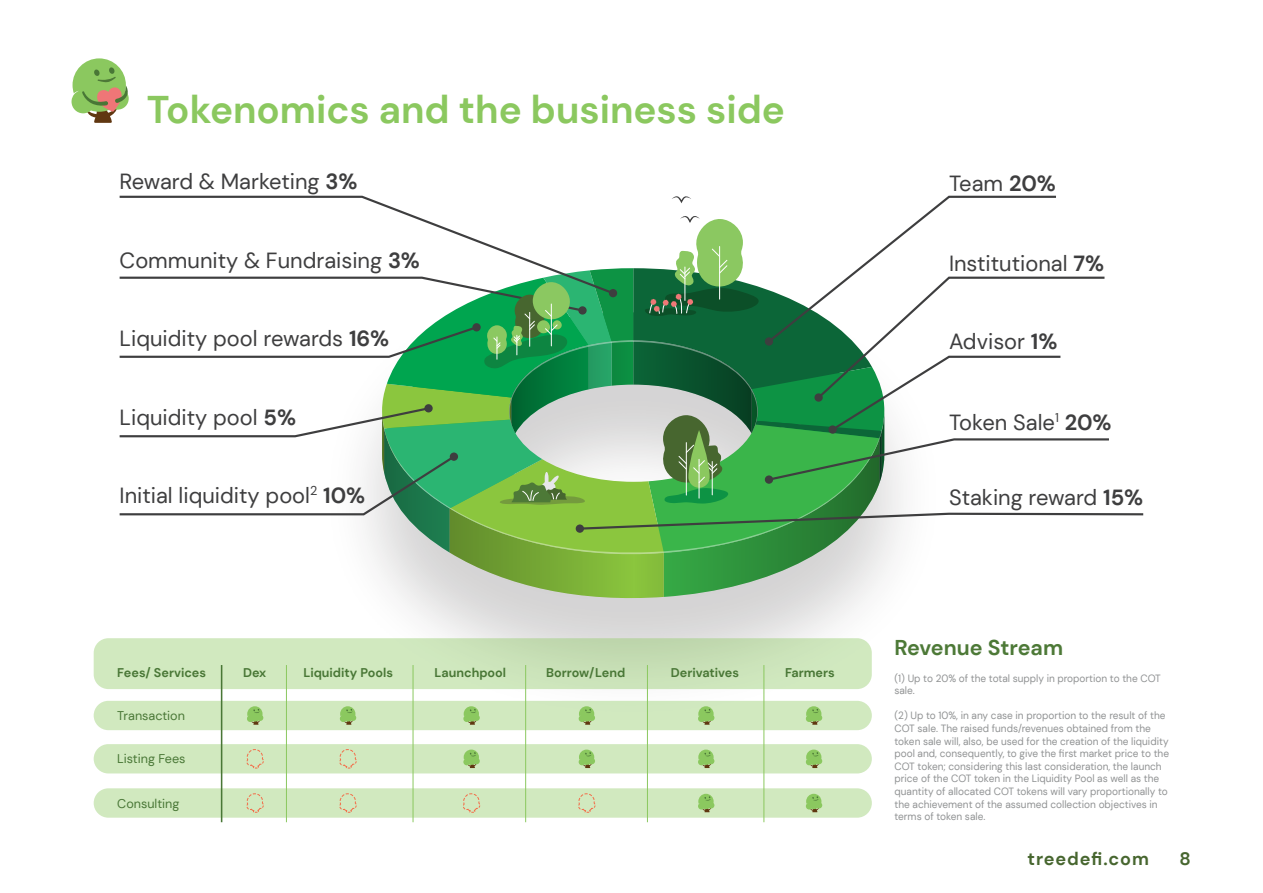
<style>
.page{position:relative;width:1263px;height:893px;background:#fff}
.page>*{position:absolute;margin:0;border:0;box-sizing:border-box;transform-origin:0 0}
.t1{font:700 38.55px "DM Sans";color:#8bc85f}
.t2{font:21.9px "DM Sans";color:#3e3e3f}
.t3{font:700 21.45px "DM Sans";color:#4d7937}
.t4{font:700 18px "DM Sans";letter-spacing:.05em;color:#47662f}
.t5{font:700 12.6px "DM Sans";color:#497736}
.t6{font:12.6px "DM Sans";color:#497736}
.t7{font:10.5px/12.6px "DM Sans";color:#909293;scale:.96 1}
.s1{font-weight:700}
</style>
<div class="page">
<svg style="left:119px;top:195px;width:1025px;height:408px"></svg>
<svg style="left:72px;top:58px;width:57px;height:65px"></svg>
<div style="left:94px;top:638px;width:778px;height:51px;background:linear-gradient(to right,#d1e9bf,#c8e0b7);border-radius:15px"></div>
<div style="left:94px;top:744px;width:778px;height:29px;background:#d1e9bf;border-radius:15px"></div>
<div style="left:94px;top:701px;width:778px;height:29px;background:#d1e9bf;border-radius:15px"></div>
<div style="left:94px;top:788px;width:778px;height:30px;background:#d1e9bf;border-radius:15px"></div>
<hr style="left:221px;top:665px;width:1px;height:157px;background:#497736">
<svg style="left:246px;top:749px;width:18px;height:20px"></svg>
<svg style="left:339px;top:749px;width:18px;height:20px"></svg>
<svg style="left:339px;top:793px;width:18px;height:20px"></svg>
<svg style="left:463px;top:793px;width:18px;height:20px"></svg>
<svg style="left:578px;top:793px;width:18px;height:20px"></svg>
<svg style="left:246px;top:793px;width:18px;height:20px"></svg>
<svg style="left:247px;top:706px;width:16px;height:19px"></svg>
<svg style="left:340px;top:706px;width:16px;height:19px"></svg>
<svg style="left:463px;top:706px;width:17px;height:19px"></svg>
<svg style="left:579px;top:706px;width:16px;height:19px"></svg>
<svg style="left:698px;top:706px;width:16px;height:19px"></svg>
<svg style="left:806px;top:706px;width:16px;height:19px"></svg>
<svg style="left:463px;top:750px;width:17px;height:18px"></svg>
<svg style="left:579px;top:750px;width:16px;height:18px"></svg>
<svg style="left:698px;top:750px;width:16px;height:18px"></svg>
<svg style="left:806px;top:750px;width:16px;height:18px"></svg>
<svg style="left:698px;top:794px;width:16px;height:18px"></svg>
<svg style="left:806px;top:794px;width:16px;height:18px"></svg>
<hr style="left:286px;top:665px;width:1px;height:157px;background:#8bc85f">
<hr style="left:413px;top:665px;width:1px;height:157px;background:#8bc85f">
<hr style="left:525px;top:665px;width:1px;height:157px;background:#8bc85f">
<hr style="left:647px;top:665px;width:1px;height:157px;background:#8bc85f">
<hr style="left:763px;top:665px;width:1px;height:157px;background:#8bc85f">
<h1 class="t1" style="left:147px;top:85px;width:640px">Tokenomics and the business side</h1>
<h2 class="t2" style="left:120px;top:167px;width:239px">Reward &amp; Marketing <span class="s1">3%</span></h2>
<h2 class="t2" style="left:949px;top:170px;width:108px">Team <span class="s1">20%</span></h2>
<h2 class="t2" style="left:120px;top:246px;width:302px">Community &amp; Fundraising <span class="s1">3%</span></h2>
<h2 class="t2" style="left:949px;top:250px;width:157px">Institutional <span class="s1">7%</span></h2>
<h2 class="t2" style="left:120px;top:325px;width:271px">Liquidity pool rewards <span class="s1">16%</span></h2>
<h2 class="t2" style="left:949px;top:327px;width:110px">Advisor <span class="s1">1%</span></h2>
<h2 class="t2" style="left:120px;top:404px;width:178px">Liquidity pool <span class="s1">5%</span></h2>
<h2 class="t2" style="left:949px;top:408px;width:164px">Token Sale<sup>1</sup> <span class="s1">20%</span></h2>
<h2 class="t2" style="left:120px;top:481px;width:247px">Initial liquidity pool<sup>2</sup> <span class="s1">10%</span></h2>
<h2 class="t2" style="left:949px;top:484px;width:196px">Staking reward <span class="s1">15%</span></h2>
<p class="t5" style="left:117px;top:665px;width:90px">Fees/ Services</p>
<p class="t5" style="left:243px;top:665px;width:25px">Dex</p>
<p class="t5" style="left:303px;top:665px;width:91px">Liquidity Pools</p>
<p class="t5" style="left:434px;top:665px;width:73px">Launchpool</p>
<p class="t5" style="left:546px;top:665px;width:81px">Borrow/Lend</p>
<p class="t5" style="left:671px;top:665px;width:70px">Derivatives</p>
<p class="t5" style="left:785px;top:665px;width:51px">Farmers</p>
<p class="t6" style="left:117px;top:707px;width:69px">Transaction</p>
<p class="t6" style="left:117px;top:751px;width:70px">Listing Fees</p>
<p class="t6" style="left:117px;top:796px;width:64px">Consulting</p>
<h3 class="t3" style="left:894px;top:634px;width:170px">Revenue Stream</h3>
<p class="t7" style="left:894px;top:672px;width:279px">(1) Up to 20% of the total supply in proportion to the COT sale.</p>
<p class="t7" style="left:894px;top:709px;width:288px">(2) Up to 10%, in any case in proportion to the result of the COT sale. The raised funds/revenues obtained from the token sale will, also, be used for the creation of the liquidity pool and, consequently, to give the first market price to the COT token; considering this last consideration, the launch price of the COT token in the Liquidity Pool as well as the quantity of allocated COT tokens will vary proportionally to the achievement of the assumed collection objectives in terms of token sale.</p>
<h3 class="t4" style="left:1027px;top:847px;width:123px">treedefi.com</h3>
<h3 class="t4" style="left:1179px;top:847px;width:13px">8</h3>
</div>
